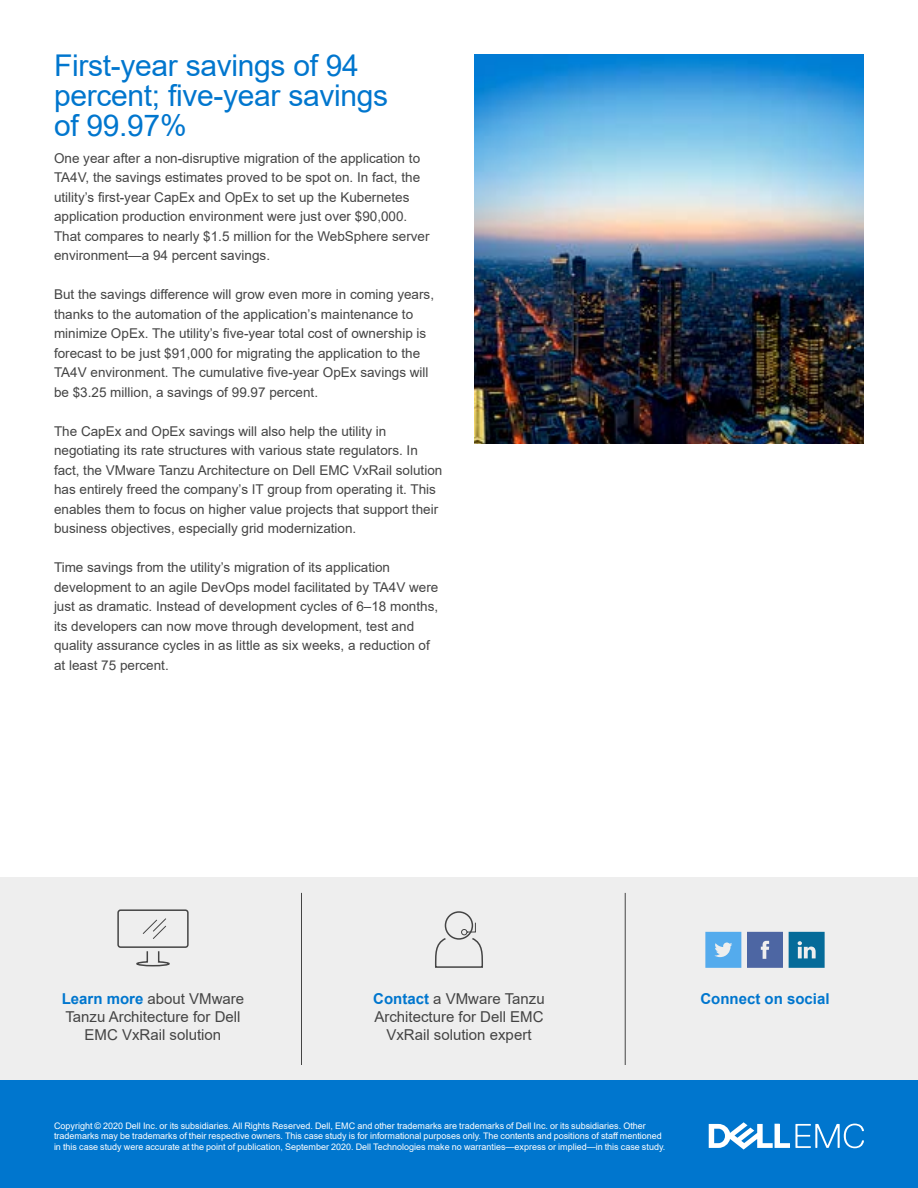
<style>
.page{position:relative;width:918px;height:1188px;background:#fff}
.page>*{position:absolute;margin:0;border:0;box-sizing:border-box;transform-origin:0 0}
.t1{font:30px/30px "Arial";letter-spacing:-.01em;color:#0076ce}
.t2{font:15px/18px "Arial";color:#444;text-align:center}
.t3{font:700 15px "Arial";color:#0076ce}
.t4{font:13.5px/19.5px "Arial";color:#444}
.t5{font:9px/10.5px "Arial";color:#fff}
.s1{font-weight:700;color:#0076ce}
</style>
<div class="page">
<div style="left:0;top:1080px;width:918px;height:108px;background:#0076ce"></div>
<div style="left:0;top:878px;width:918px;height:202px;background:#eee"></div>
<svg style="left:709px;top:1122px;width:155px;height:28px"></svg>
<hr style="left:301px;top:893px;width:1px;height:172px;background:#444">
<hr style="left:625px;top:893px;width:1px;height:172px;background:#444">
<div style="left:445px;top:911px;width:28px;height:29px;border:2px solid #444;border-radius:50%"></div>
<svg style="left:435px;top:922px;width:48px;height:46px"></svg>
<div style="left:117px;top:909px;width:72px;height:39px;border:2px solid #444;border-radius:2px"></div>
<svg style="left:142px;top:918px;width:24px;height:21px"></svg>
<svg style="left:136px;top:951px;width:34px;height:16px"></svg>
<svg style="left:747px;top:932px;width:36px;height:36px"></svg>
<svg style="left:705px;top:932px;width:36px;height:36px"></svg>
<svg style="left:789px;top:932px;width:36px;height:36px"></svg>
<img style="left:474px;top:54px;width:390px;height:390px">
<h1 class="t1" style="left:54px;top:50px;width:336px">First-year savings of 94 percent; five-year savings of 99.97%</h1>
<p class="t4" style="left:54px;top:148px;width:377px">One year after a non-disruptive migration of the application to TA4V, the savings estimates proved to be spot on. In fact, the utility’s first-year CapEx and OpEx to set up the Kubernetes application production environment were just over $90,000.<br>That compares to nearly $1.5 million for the WebSphere server environment—a 94 percent savings.</p>
<p class="t4" style="left:54px;top:285px;width:382px">But the savings difference will grow even more in coming years, thanks to the automation of the application’s maintenance to minimize OpEx. The utility’s five-year total cost of ownership is forecast to be just $91,000 for migrating the application to the TA4V environment. The cumulative five-year OpEx savings will be $3.25 million, a savings of 99.97 percent.</p>
<p class="t4" style="left:54px;top:421px;width:390px">The CapEx and OpEx savings will also help the utility in negotiating its rate structures with various state regulators. In fact, the VMware Tanzu Architecture on Dell EMC VxRail solution has entirely freed the company’s IT group from operating it. This enables them to focus on higher value projects that support their business objectives, especially grid modernization.</p>
<p class="t4" style="left:54px;top:558px;width:386px">Time savings from the utility’s migration of its application development to an agile DevOps model facilitated by TA4V were just as dramatic. Instead of development cycles of 6–18 months, its developers can now move through development, test and quality assurance cycles in as little as six weeks, a reduction of at least 75 percent.</p>
<p class="t2" style="left:62px;top:989px;width:184px"><span class="s1">Learn more</span> about VMware</p>
<p class="t3" style="left:700px;top:988px;width:131px">Connect on social</p>
<p class="t2" style="left:65px;top:1007px;width:177px">Tanzu Architecture for Dell<br>EMC VxRail solution</p>
<p class="t2" style="left:373px;top:989px;width:173px"><span class="s1">Contact</span> a VMware Tanzu<br>Architecture for Dell EMC<br>VxRail solution expert</p>
<p class="t5" style="left:54px;top:1120px;width:613px">Copyright © 2020 Dell Inc. or its subsidiaries. All Rights Reserved. Dell, EMC and other trademarks are trademarks of Dell Inc. or its subsidiaries. Other trademarks may be trademarks of their respective owners. This case study is for informational purposes only. The contents and positions of staff mentioned in this case study were accurate at the point of publication, September 2020. Dell Technologies make no warranties—express or implied—in this case study.</p>
</div>
